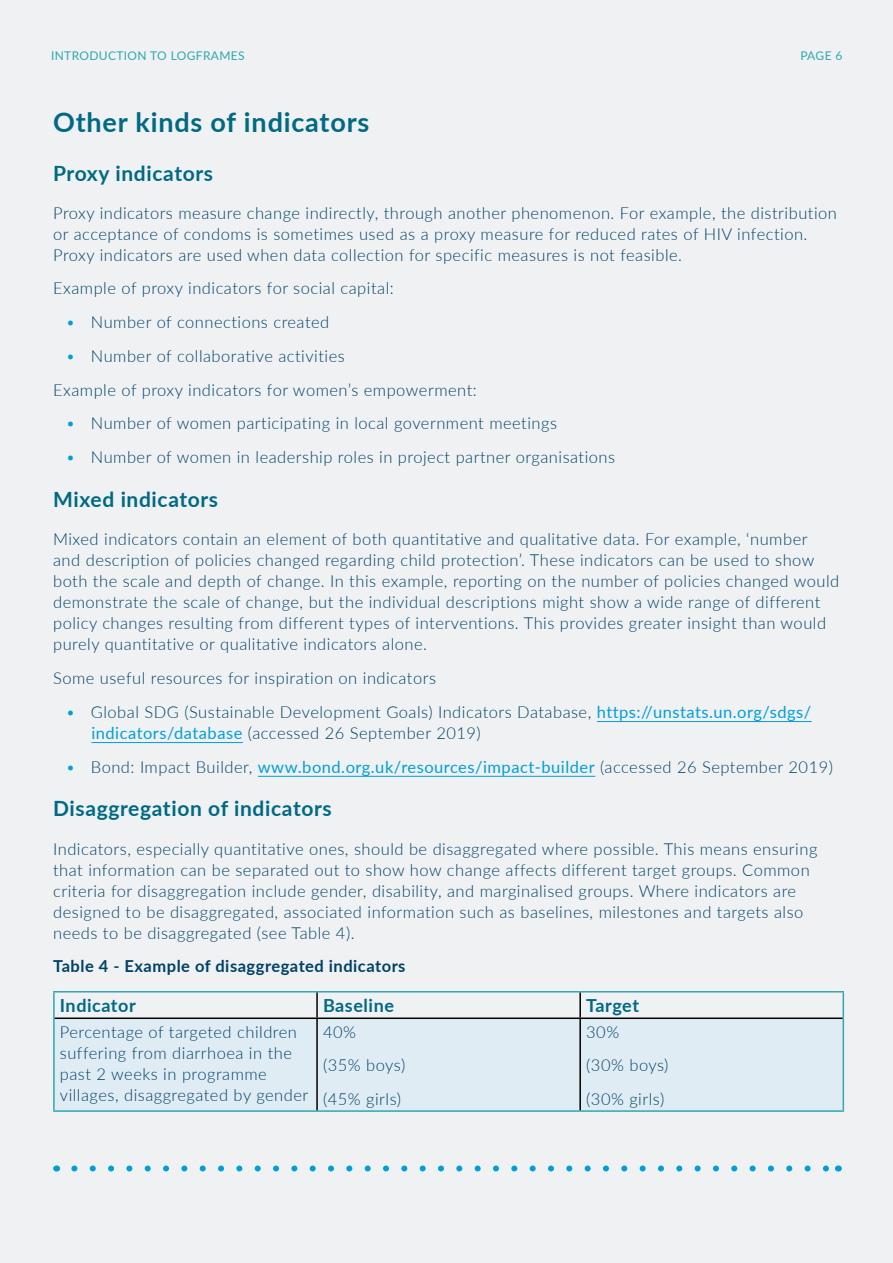
<style>
.page{position:relative;width:893px;height:1263px;background:#eff1f3}
.page>*{position:absolute;margin:0;border:0;box-sizing:border-box;transform-origin:0 0}
.t1{font:700 27px "Lato";letter-spacing:.03em;color:#006983}
.t2{font:700 21px "Lato";letter-spacing:.03em;color:#006983}
.t3{font:700 18px "Lato";letter-spacing:.03em;color:#006983}
.t4{font:300 16.5px/21px "Lato";letter-spacing:.03em;color:#004165}
.t5{font:700 16.5px "Lato";letter-spacing:.03em;color:#004165}
.t6{font:12px "Lato";letter-spacing:.03em;color:#2ea9b0}
.s1{color:#009fda}
.s2{font-weight:400;color:#009fda}
</style>
<div class="page">
<svg style="left:74px;top:1165px;width:755px;height:6px"></svg>
<hr style="left:597px;top:721px;width:215px;height:1px;background:#009fda">
<hr style="left:91px;top:742px;width:152px;height:1px;background:#009fda">
<hr style="left:258px;top:776px;width:337px;height:1px;background:#009fda">
<div style="left:55px;top:1019px;width:788px;height:91px;background:#e0ecf4"></div>
<hr style="left:53px;top:991px;width:264px;height:1px;background:#2ea9b0">
<hr style="left:53px;top:992px;width:2px;height:26px;background:#2ea9b0">
<hr style="left:317px;top:991px;width:263px;height:1px;background:#2ea9b0">
<hr style="left:580px;top:991px;width:264px;height:1px;background:#2ea9b0">
<svg style="left:843px;top:992px;width:1px;height:26px"></svg>
<hr style="left:53px;top:1018px;width:2px;height:92px;background:#2ea9b0">
<hr style="left:843px;top:1018px;width:1px;height:92px;background:#2ea9b0">
<hr style="left:53px;top:1110px;width:264px;height:2px;background:#2ea9b0">
<hr style="left:317px;top:1110px;width:263px;height:2px;background:#2ea9b0">
<hr style="left:580px;top:1110px;width:264px;height:2px;background:#2ea9b0">
<hr style="left:316px;top:992px;width:2px;height:25px;background:#000">
<hr style="left:579px;top:992px;width:2px;height:25px;background:#000">
<hr style="left:55px;top:1017px;width:262px;height:2px;background:#000">
<hr style="left:317px;top:1017px;width:263px;height:2px;background:#000">
<hr style="left:316px;top:1019px;width:2px;height:91px;background:#000">
<hr style="left:580px;top:1017px;width:263px;height:2px;background:#000">
<hr style="left:579px;top:1019px;width:2px;height:91px;background:#000">
<p class="t6" style="left:51px;top:47px;width:195px">INTRODUCTION TO LOGFRAMES</p>
<p class="t6" style="left:800px;top:47px;width:44px">PAGE 6</p>
<h1 class="t1" style="left:53px;top:103px;width:318px">Other kinds of indicators</h1>
<p class="t2" style="left:53px;top:157px;width:161px">Proxy indicators</p>
<p class="t4" style="left:53px;top:202px;width:785px">Proxy indicators measure change indirectly, through another phenomenon. For example, the distribution or acceptance of condoms is sometimes used as a proxy measure for reduced rates of HIV infection.<br>Proxy indicators are used when data collection for specific measures is not feasible.</p>
<p class="t4" style="left:53px;top:277px;width:342px">Example of proxy indicators for social capital:</p>
<p class="t4" style="left:66px;top:311px;width:265px"><span class="s1">•</span> Number of connections created</p>
<p class="t4" style="left:53px;top:338px;width:425px;line-height:33.8px;text-indent:13px"><span class="s1">•</span> Number of collaborative activities<br>Example of proxy indicators for women’s empowerment:</p>
<p class="t4" style="left:66px;top:412px;width:493px"><span class="s1">•</span> Number of women participating in local government meetings</p>
<p class="t4" style="left:66px;top:446px;width:551px"><span class="s1">•</span> Number of women in leadership roles in project partner organisations</p>
<p class="t2" style="left:53px;top:484px;width:167px">Mixed indicators</p>
<p class="t4" style="left:53px;top:528px;width:788px">Mixed indicators contain an element of both quantitative and qualitative data. For example, ‘number<br>and description of policies changed regarding child protection’. These indicators can be used to show both the scale and depth of change. In this example, reporting on the number of policies changed would demonstrate the scale of change, but the individual descriptions might show a wide range of different policy changes resulting from different types of interventions. This provides greater insight than would purely quantitative or qualitative indicators alone.</p>
<p class="t4" style="left:53px;top:667px;width:384px">Some useful resources for inspiration on indicators</p>
<p class="t4" style="left:91px;top:701px;width:721px;text-indent:-26px"><span class="s1">•</span> Global SDG (Sustainable Development Goals) Indicators Database, <span class="s2">https://unstats.un.org/sdgs/ indicators/database</span> (accessed 26 September 2019)</p>
<p class="t4" style="left:66px;top:755px;width:769px"><span class="s1">•</span> Bond: Impact Builder, <span class="s2">www.bond.org.uk/resources/impact-builder</span> (accessed 26 September 2019)</p>
<p class="t2" style="left:53px;top:793px;width:280px">Disaggregation of indicators</p>
<p class="t4" style="left:53px;top:837px;width:766px">Indicators, especially quantitative ones, should be disaggregated where possible. This means ensuring that information can be separated out to show how change affects different target groups. Common criteria for disaggregation include gender, disability, and marginalised groups. Where indicators are designed to be disaggregated, associated information such as baselines, milestones and targets also needs to be disaggregated (see Table 4).</p>
<p class="t5" style="left:53px;top:954px;width:354px">Table 4 - Example of disaggregated indicators</p>
<p class="t3" style="left:60px;top:992px;width:77px">Indicator</p>
<p class="t3" style="left:323px;top:992px;width:72px">Baseline</p>
<p class="t3" style="left:586px;top:992px;width:54px">Target</p>
<p class="t4" style="left:60px;top:1020px;width:250px">Percentage of targeted children suffering from diarrhoea in the past 2 weeks in programme villages, disaggregated by gender</p>
<p class="t4" style="left:323px;top:1014px;width:84px;line-height:33.8px">40%<br>(35% boys) (45% girls)</p>
<p class="t4" style="left:586px;top:1014px;width:84px;line-height:33.8px">30%<br>(30% boys) (30% girls)</p>
</div>
